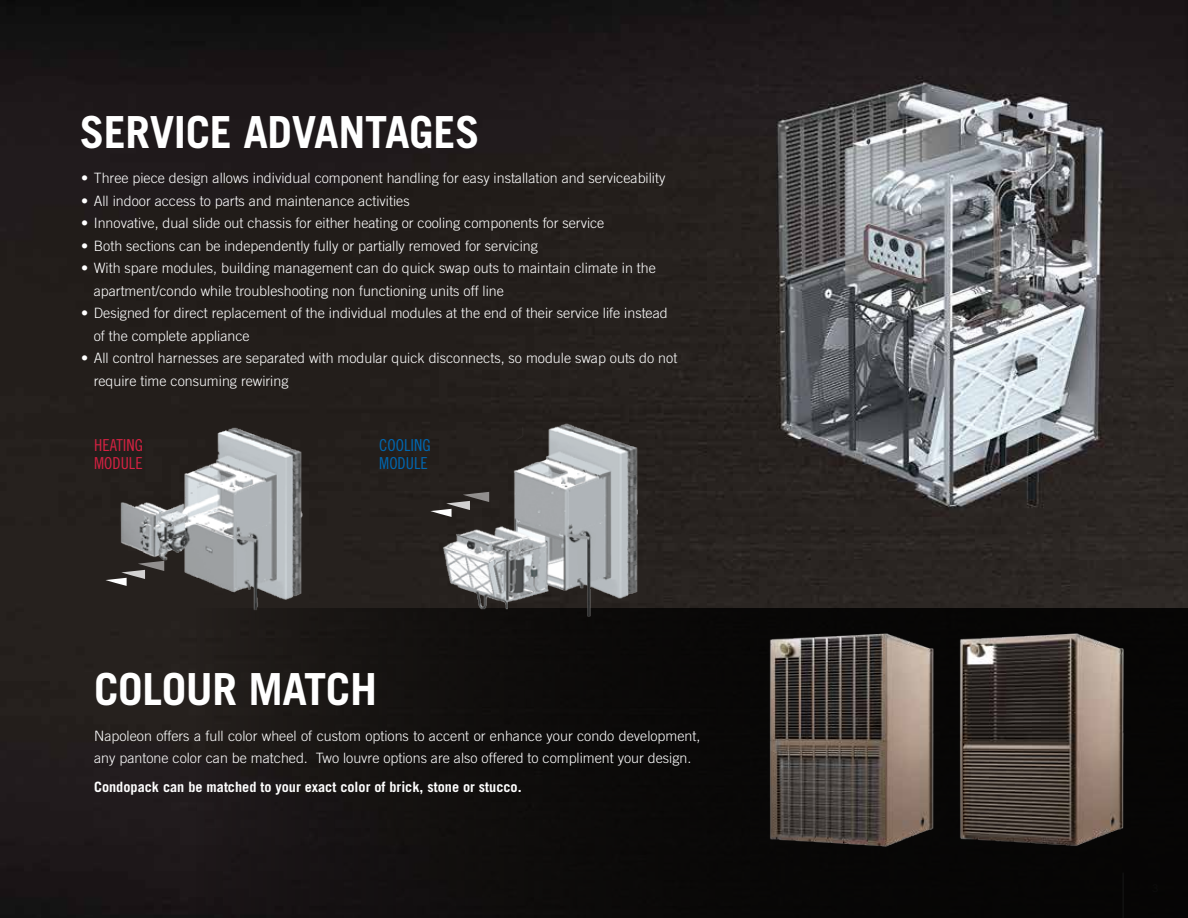
<style>
.page{position:relative;width:1188px;height:918px;background:#fff}
.page>*{position:absolute;margin:0;border:0;box-sizing:border-box;transform-origin:0 0}
.t1{font:700 44.25px "Trade Gothic LT Std";letter-spacing:-.01em;color:#fff}
.t2{font:16.5px/18px "Trade Gothic LT Std Cn 18";color:#d52142}
.t3{font:16.5px/18px "Trade Gothic LT Std Cn 18";color:#0067b1}
.t4{font:300 14.25px/22.5px "Trade Gothic LT Std";color:#fff}
.t5{font:700 14.25px "Trade Gothic LT Std";color:#fff}
</style>
<div class="page">
<img style="left:0;top:0;width:1188px;height:918px">
<div style="left:196px;top:608px;width:992px;height:310px;background:linear-gradient(to right,#191615,#010101)"></div>
<img style="left:80px;top:423px;width:597px;height:203px">
<svg style="left:106px;top:561px;width:58px;height:25px"></svg>
<svg style="left:430px;top:492px;width:59px;height:25px"></svg>
<img style="left:748px;top:596px;width:189px;height:258px">
<img style="left:937px;top:595px;width:197px;height:259px">
<h1 class="t1" style="left:80px;top:105px;width:402px">SERVICE ADVANTAGES</h1>
<p class="t4" style="left:81px;top:167px;width:586px">• Three piece design allows individual component handling for easy installation and serviceability</p>
<p class="t4" style="left:81px;top:189px;width:330px">• All indoor access to parts and maintenance activities</p>
<p class="t4" style="left:81px;top:212px;width:525px">• Innovative, dual slide out chassis for either heating or cooling components for service</p>
<p class="t4" style="left:81px;top:234px;width:458px">• Both sections can be independently fully or partially removed for servicing</p>
<p class="t4" style="left:94px;top:257px;width:564px;text-indent:-13px">• With spare modules, building management can do quick swap outs to maintain climate in the apartment/condo while troubleshooting non functioning units off line</p>
<p class="t4" style="left:94px;top:302px;width:576px;text-indent:-13px">• Designed for direct replacement of the individual modules at the end of their service life instead of the complete appliance</p>
<p class="t4" style="left:94px;top:347px;width:585px;text-indent:-13px">• All control harnesses are separated with modular quick disconnects, so module swap outs do not require time consuming rewiring</p>
<p class="t2" style="left:94px;top:436px;width:50px">HEATING<br>MODULE</p>
<p class="t3" style="left:379px;top:436px;width:53px">COOLING<br>MODULE</p>
<h1 class="t1" style="left:94px;top:662px;width:284px">COLOUR MATCH</h1>
<p class="t4" style="left:94px;top:724px;width:608px">Napoleon offers a full color wheel of custom options to accent or enhance your condo development, any pantone color can be matched. Two louvre options are also offered to compliment your design.</p>
<p class="t5" style="left:94px;top:779px;width:429px">Condopack can be matched to your exact color of brick, stone or stucco.</p>
</div>
